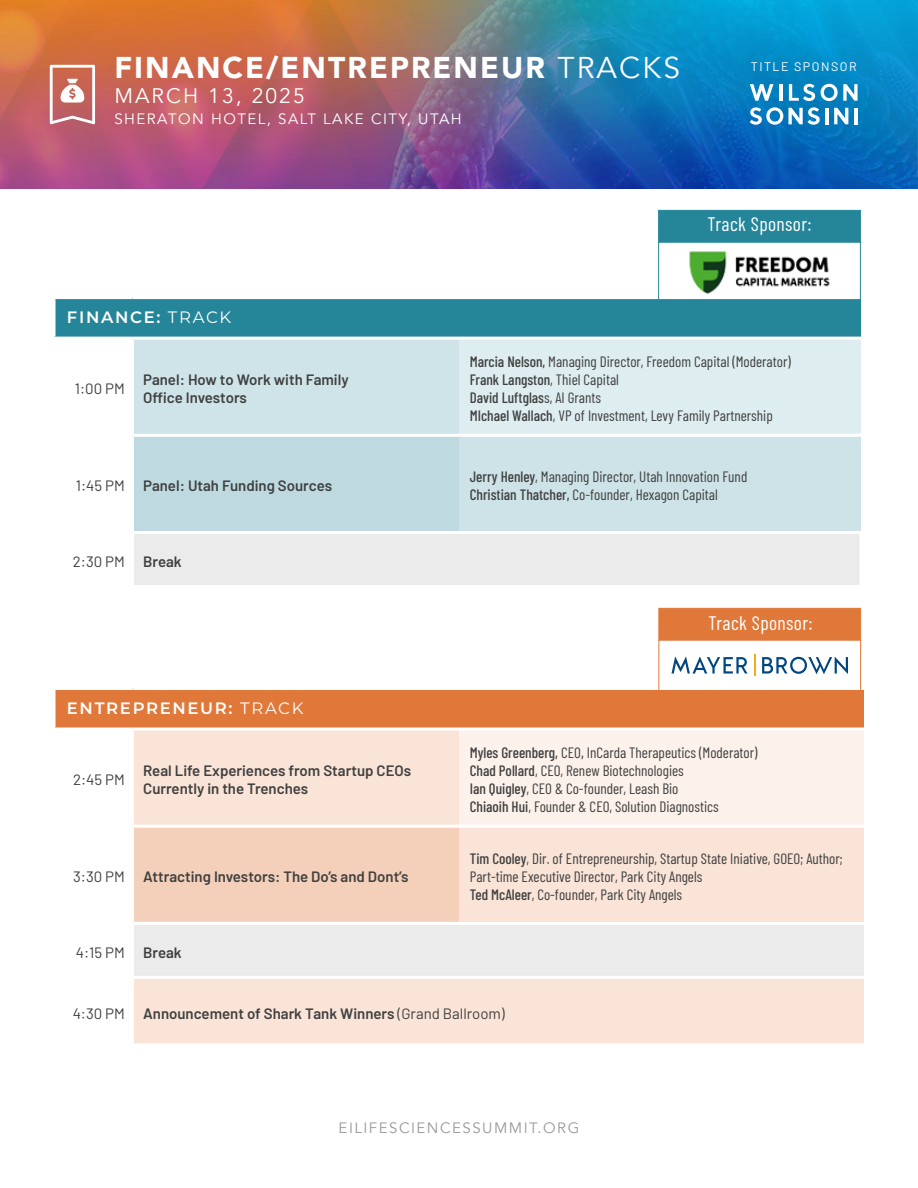
<style>
.page{position:relative;width:918px;height:1188px;background:#fff}
.page>*{position:absolute;margin:0;border:0;box-sizing:border-box;transform-origin:0 0}
.t1{font:900 30px "Avenir";letter-spacing:.07em;color:#fff}
.t2{font:21px "Avenir";letter-spacing:.1em;color:#fff}
.t3{font:19.5px "Barlow Condensed";letter-spacing:.02em;color:#fff}
.t4{font:600 16.5px "Montserrat";letter-spacing:.1em;color:#fff}
.t5{font:15px/18px "Barlow Condensed";color:#404040}
.t6{font:600 15px/18px "Barlow";color:#404040}
.t7{font:15px "Barlow";color:#404040}
.t8{font:15px "Avenir";letter-spacing:.1em;color:#fff}
.t9{font:15px "Avenir";letter-spacing:.1em;color:#999}
.t10{font:12.45px "Barlow";letter-spacing:.12em;color:#fff}
.s1{font-weight:400}
.s2{font-weight:500}
.s3{font-weight:600}
</style>
<div class="page">
<img style="left:312px;top:0;width:260px;height:189px">
<div style="left:54px;top:298px;width:807px;height:40px;background:#258599"></div>
<div style="left:132px;top:338px;width:327px;height:97px;background:#cfe4e9"></div>
<div style="left:459px;top:338px;width:402px;height:97px;background:#deedf0"></div>
<div style="left:132px;top:435px;width:327px;height:97px;background:#bedae0"></div>
<div style="left:459px;top:435px;width:402px;height:97px;background:#cde3e8"></div>
<div style="left:132px;top:532px;width:729px;height:54px;background:#ebebeb"></div>
<hr style="left:131px;top:340px;width:3px;height:94px;background:#fff">
<hr style="left:131px;top:437px;width:3px;height:94px;background:#fff">
<hr style="left:132px;top:434px;width:327px;height:3px;background:#fff">
<hr style="left:459px;top:434px;width:402px;height:3px;background:#fff">
<hr style="left:132px;top:585px;width:327px;height:3px;background:#fff">
<hr style="left:459px;top:585px;width:403px;height:3px;background:#fff">
<hr style="left:131px;top:534px;width:3px;height:51px;background:#fff">
<hr style="left:132px;top:531px;width:327px;height:3px;background:#fff">
<hr style="left:459px;top:531px;width:403px;height:3px;background:#fff">
<hr style="left:860px;top:534px;width:2px;height:51px;background:#fff">
<svg style="left:54px;top:299px;width:2px;height:38px"></svg>
<hr style="left:52px;top:296px;width:80px;height:3px;background:#fff">
<hr style="left:132px;top:296px;width:327px;height:3px;background:#fff">
<hr style="left:459px;top:296px;width:402px;height:3px;background:#fff">
<hr style="left:52px;top:337px;width:80px;height:3px;background:#fff">
<hr style="left:132px;top:337px;width:327px;height:3px;background:#fff">
<hr style="left:459px;top:337px;width:402px;height:3px;background:#fff">
<div style="left:658px;top:242px;width:203px;height:59px;border:1px solid #258599"></div>
<div style="left:658px;top:210px;width:203px;height:32px;background:#258599"></div>
<img style="left:689px;top:251px;width:141px;height:43px">
<svg style="left:0;top:0;width:312px;height:189px;background:#c4645f"></svg>
<div style="left:54px;top:688px;width:810px;height:41px;background:#e07839"></div>
<div style="left:133px;top:730px;width:731px;height:313px;background:#f9e4d7"></div>
<div style="left:459px;top:729px;width:405px;height:97px;background:#fcf1eb"></div>
<div style="left:132px;top:826px;width:327px;height:97px;background:#f4d0ba"></div>
<div style="left:132px;top:923px;width:732px;height:54px;background:#ebebeb"></div>
<hr style="left:131px;top:731px;width:3px;height:94px;background:#fff">
<hr style="left:131px;top:828px;width:3px;height:94px;background:#fff">
<hr style="left:131px;top:925px;width:3px;height:51px;background:#fff">
<hr style="left:132px;top:825px;width:327px;height:3px;background:#fff">
<hr style="left:459px;top:825px;width:405px;height:3px;background:#fff">
<hr style="left:132px;top:922px;width:327px;height:3px;background:#fff">
<hr style="left:459px;top:922px;width:405px;height:3px;background:#fff">
<hr style="left:131px;top:979px;width:3px;height:64px;background:#fff">
<hr style="left:132px;top:976px;width:327px;height:3px;background:#fff">
<hr style="left:459px;top:976px;width:405px;height:3px;background:#fff">
<svg style="left:54px;top:690px;width:2px;height:38px"></svg>
<hr style="left:52px;top:687px;width:80px;height:3px;background:#fff">
<hr style="left:132px;top:687px;width:327px;height:3px;background:#fff">
<hr style="left:459px;top:687px;width:405px;height:3px;background:#fff">
<hr style="left:52px;top:728px;width:80px;height:2px;background:#fff">
<hr style="left:132px;top:728px;width:327px;height:2px;background:#fff">
<hr style="left:459px;top:728px;width:405px;height:2px;background:#fff">
<svg style="left:572px;top:0;width:346px;height:189px;background:#0f7cbe"></svg>
<hr style="left:854px;top:108px;width:4px;height:16px;background:#fff">
<div style="left:658px;top:640px;width:203px;height:52px;border:1px solid #e07839"></div>
<div style="left:658px;top:608px;width:203px;height:32px;background:#e07839"></div>
<svg style="left:671px;top:657px;width:77px;height:17px"></svg>
<svg style="left:762px;top:657px;width:86px;height:17px"></svg>
<svg style="left:754px;top:655px;width:1px;height:21px"></svg>
<h1 class="t1" style="left:114px;top:42px;width:567px">FINANCE/ENTREPRENEUR <span class="s1">TRACKS</span></h1>
<h2 class="t2" style="left:114px;top:84px;width:192px">MARCH 13, 2025</h2>
<p class="t8" style="left:114px;top:110px;width:349px">SHERATON HOTEL, SALT LAKE CITY, UTAH</p>
<p class="t10" style="left:751px;top:57px;width:107px">TITLE SPONSOR</p>
<p class="t4" style="left:67px;top:305px;width:166px">FINANCE: <span class="s1">TRACK</span></p>
<h3 class="t3" style="left:707px;top:210px;width:106px">Track Sponsor:</h3>
<p class="t7" style="left:75px;top:378px;width:51px">1:00 PM</p>
<p class="t6" style="left:143px;top:370px;width:207px">Panel: How to Work with Family<br>Office Investors</p>
<p class="t5" style="left:470px;top:352px;width:322px"><span class="s2">Marcia Nelson,</span> Managing Director, Freedom Capital (Moderator)<br><span class="s2">Frank Langston</span>, Thiel Capital<br><span class="s2">David Luftglas</span>s, AI Grants<br><span class="s2">MIchael Wallach</span>, VP of Investment, Levy Family Partnership</p>
<p class="t6" style="left:76px;top:476px;width:258px"><span class="s1">1:45 PM</span> Panel: Utah Funding Sources</p>
<p class="t5" style="left:470px;top:467px;width:279px"><span class="s2">Jerry Henley</span>, Managing Director, Utah Innovation Fund<br><span class="s2">Christian Thatcher,</span> Co-founder, Hexagon Capital</p>
<p class="t7" style="left:73px;top:551px;width:110px">2:30 PM <span class="s3">Break</span></p>
<p class="t4" style="left:67px;top:696px;width:238px">ENTREPRENEUR: <span class="s1">TRACK</span></p>
<p class="t7" style="left:73px;top:769px;width:53px">2:45 PM</p>
<p class="t6" style="left:143px;top:760px;width:270px">Real Life Experiences from Startup CEOs<br>Currently in the Trenches</p>
<p class="t6" style="left:73px;top:867px;width:337px"><span class="s1">3:30 PM</span> Attracting Investors: The Do’s and Dont’s</p>
<p class="t7" style="left:76px;top:942px;width:107px">4:15 PM <span class="s3">Break</span></p>
<h3 class="t3" style="left:708px;top:610px;width:106px">Track Sponsor:</h3>
<p class="t5" style="left:470px;top:743px;width:289px"><span class="s2">Myles Greenberg,</span> CEO<span class="s2">,</span> InCarda Therapeutics (Moderator)<br><span class="s2">Chad Pollard</span>, CEO, Renew Biotechnologies<br><span class="s2">Ian Quigley</span>, CEO &amp; Co-founder, Leash Bio<br><span class="s2">Chiaoih Hui</span>, Founder &amp; CEO, Solution Diagnostics</p>
<p class="t5" style="left:470px;top:849px;width:374px"><span class="s2">Tim Cooley</span>, Dir. of Entrepreneurship, Startup State Iniative, GOEO; Author;<br>Part-time Executive Director, Park City Angels<br><span class="s2">Ted McAleer</span>, Co-founder, Park City Angels</p>
<p class="t6" style="left:73px;top:1003px;width:434px"><span class="s1">4:30 PM</span> Announcement of Shark Tank Winners <span class="s1">(Grand Ballroom)</span></p>
<p class="t9" style="left:339px;top:1118px;width:242px">EILIFESCIENCESSUMMIT.ORG</p>
</div>
